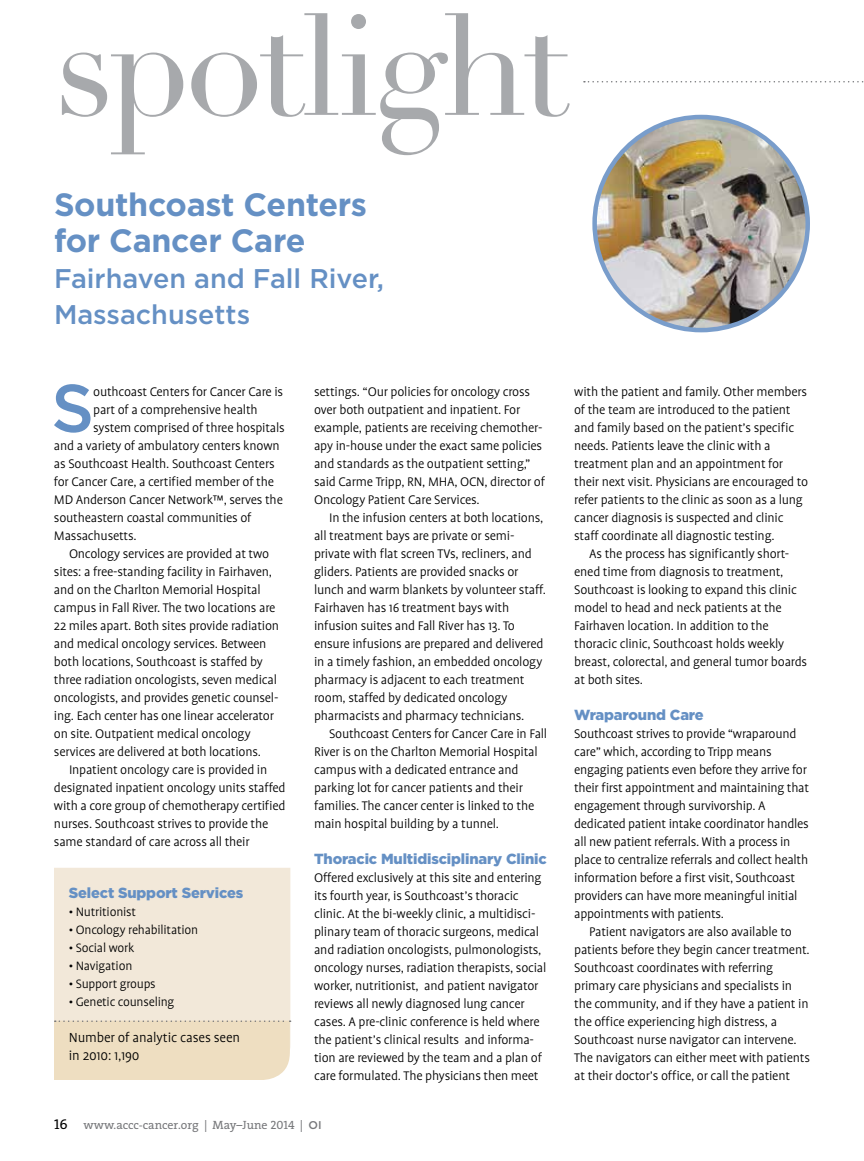
<style>
.page{position:relative;width:864px;height:1161px;background:#fff}
.page>*{position:absolute;margin:0;border:0;box-sizing:border-box;transform-origin:0 0}
.t1{font:141px "Didot";letter-spacing:-.04em;color:#a7a9ac}
.t2{font:500 67.35px "Gotham HTF";color:#6590c4}
.t3{font:700 32.25px/36px "Gotham HTF";letter-spacing:-.01em;color:#6590c4}
.t4{font:500 27px/36px "Gotham HTF";color:#6590c4}
.t5{font:300 15px/18px "Profile";letter-spacing:-.01em;color:#000}
.t6{font:900 14.7px "Gotham HTF";letter-spacing:-.01em;color:#6590c4}
.t7{font:300 14.25px/18px "Profile";letter-spacing:-.015em;color:#000}
.t8{font:14.25px "The Serif Caps";color:#000}
.t9{font:300 13.8px "Profile";letter-spacing:-.015em;color:#000}
.t10{font:12px "The Serif";color:#77787b}
.s1{font-family:"The Serif Caps"}
.s2{font-family:"Gotham HTF";font-weight:500;font-size:11.25px}
</style>
<div class="page">
<svg style="left:584px;top:81px;width:280px;height:1px"></svg>
<div style="left:54px;top:868px;width:236px;height:152px;background:#f2e8d9"></div>
<div style="left:54px;top:1020px;width:237px;height:60px;background:#eedec1"></div>
<img style="left:595px;top:117px;width:213px;height:213px;border-radius:107px">
<h1 class="t1" style="left:54px;top:-19px;width:517px">spotlight</h1>
<h3 class="t3" style="left:54px;top:185px;width:315px">Southcoast Centers for Cancer Care</h3>
<h3 class="t4" style="left:54px;top:260px;width:332px">Fairhaven and Fall River,<br>Massachusetts</h3>
<h2 class="t2" style="left:51px;top:370px;width:45px">S</h2>
<p class="t7" style="left:93px;top:383px;width:192px">outhcoast Centers for Cancer Care is</p>
<p class="t7" style="left:93px;top:401px;width:166px">part of a comprehensive health</p>
<p class="t7" style="left:93px;top:419px;width:193px">system comprised of three hospitals</p>
<p class="t7" style="left:54px;top:437px;width:227px">and a variety of ambulatory centers known</p>
<p class="t7" style="left:54px;top:455px;width:222px">as Southcoast Health. Southcoast Centers</p>
<p class="t7" style="left:54px;top:473px;width:221px">for Cancer Care, a certified member of the</p>
<p class="t7" style="left:54px;top:491px;width:230px">MD Anderson Cancer Network™, serves the</p>
<p class="t7" style="left:54px;top:509px;width:199px">southeastern coastal communities of</p>
<p class="t7" style="left:54px;top:527px;width:84px">Massachusetts.</p>
<p class="t7" style="left:69px;top:545px;width:202px">Oncology services are provided at two</p>
<p class="t7" style="left:54px;top:563px;width:220px">sites: a free-standing facility in Fairhaven,</p>
<p class="t7" style="left:54px;top:581px;width:208px">and on the Charlton Memorial Hospital</p>
<p class="t7" style="left:54px;top:599px;width:223px">campus in Fall River. The two locations are</p>
<p class="t7" style="left:54px;top:617px;width:227px">22 miles apart. Both sites provide radiation</p>
<p class="t7" style="left:54px;top:635px;width:214px">and medical oncology services. Between</p>
<p class="t7" style="left:54px;top:653px;width:211px">both locations, Southcoast is staffed by</p>
<p class="t7" style="left:54px;top:671px;width:225px">three radiation oncologists, seven medical</p>
<p class="t7" style="left:54px;top:689px;width:226px">oncologists, and provides genetic counsel-</p>
<p class="t7" style="left:54px;top:707px;width:222px">ing. Each center has one linear accelerator</p>
<p class="t7" style="left:54px;top:725px;width:198px">on site. Outpatient medical oncology</p>
<p class="t7" style="left:54px;top:743px;width:209px">services are delivered at both locations.</p>
<p class="t7" style="left:69px;top:761px;width:200px">Inpatient oncology care is provided in</p>
<p class="t7" style="left:54px;top:779px;width:233px">designated inpatient oncology units staffed</p>
<p class="t7" style="left:54px;top:797px;width:233px">with a core group of chemotherapy certified</p>
<p class="t7" style="left:54px;top:815px;width:216px">nurses. Southcoast strives to provide the</p>
<p class="t7" style="left:54px;top:833px;width:197px">same standard of care across all their</p>
<p class="t6" style="left:69px;top:884px;width:176px">Select Support Services</p>
<p class="t9" style="left:69px;top:905px;width:69px">• Nutritionist</p>
<p class="t9" style="left:69px;top:923px;width:131px">• Oncology rehabilitation</p>
<p class="t9" style="left:69px;top:941px;width:67px">• Social work</p>
<p class="t9" style="left:69px;top:959px;width:65px">• Navigation</p>
<p class="t9" style="left:69px;top:977px;width:89px">• Support groups</p>
<p class="t9" style="left:69px;top:995px;width:107px">• Genetic counseling</p>
<p class="t5" style="left:69px;top:1028px;width:173px">Number of analytic cases seen in 2010: 1,190</p>
<p class="t7" style="left:314px;top:383px;width:232px">settings. “Our policies for oncology cross over both outpatient and inpatient. For example, patients are receiving chemother&shy;apy in-house under the exact same policies and standards as the outpatient setting,” said Carme Tripp, RN, MHA, OCN, director of Oncology Patient Care Services.</p>
<p class="t7" style="left:314px;top:509px;width:233px;text-indent:15px">In the infusion centers at both locations, all treatment bays are private or semi&shy;private with flat screen TVs, recliners, and gliders. Patients are provided snacks or lunch and warm blankets by volunteer staff.<br>Fairhaven has 16 treatment bays with infusion suites and Fall River has 13. To ensure infusions are prepared and delivered in a timely fashion, an embedded oncology pharmacy is adjacent to each treatment room, staffed by dedicated oncology pharmacists and pharmacy technicians.</p>
<p class="t7" style="left:314px;top:725px;width:235px;text-indent:15px">Southcoast Centers for Cancer Care in Fall River is on the Charlton Memorial Hospital campus with a dedicated entrance and parking lot for cancer patients and their families. The cancer center is linked to the main hospital building by a tunnel.</p>
<p class="t6" style="left:314px;top:850px;width:234px">Thoracic Multidisciplinary Clinic</p>
<p class="t7" style="left:314px;top:869px;width:234px">Offered exclusively at this site and entering its fourth year, is Southcoast’s thoracic clinic. At the bi-weekly clinic, a multidisci&shy;plinary team of thoracic surgeons, medical and radiation oncologists, pulmonologists, oncology nurses, radiation therapists, social worker, nutritionist, and patient navigator reviews all newly diagnosed lung cancer cases. A pre-clinic conference is held where the patient’s clinical results and informa&shy;tion are reviewed by the team and a plan of care formulated. The physicians then meet</p>
<p class="t8" style="left:54px;top:1112px;width:15px">16</p>
<p class="t10" style="left:83px;top:1115px;width:240px">www.accc-cancer.org | May–June <span class="s1">2014</span> | <span class="s2">OI</span></p>
<p class="t7" style="left:574px;top:383px;width:236px">with the patient and family. Other members of the team are introduced to the patient and family based on the patient’s specific needs. Patients leave the clinic with a treatment plan and an appointment for their next visit. Physicians are encouraged to refer patients to the clinic as soon as a lung cancer diagnosis is suspected and clinic staff coordinate all diagnostic testing.</p>
<p class="t7" style="left:574px;top:545px;width:235px;text-indent:15px">As the process has significantly short&shy;ened time from diagnosis to treatment, Southcoast is looking to expand this clinic model to head and neck patients at the Fairhaven location. In addition to the thoracic clinic, Southcoast holds weekly breast, colorectal, and general tumor boards at both sites.</p>
<p class="t6" style="left:574px;top:706px;width:131px">Wraparound Care</p>
<p class="t7" style="left:574px;top:725px;width:236px">Southcoast strives to provide “wraparound care” which, according to Tripp means engaging patients even before they arrive for their first appointment and maintaining that engagement through survivorship. A dedicated patient intake coordinator handles all new patient referrals. With a process in place to centralize referrals and collect health information before a first visit, Southcoast providers can have more meaningful initial appointments with patients.</p>
<p class="t7" style="left:574px;top:923px;width:237px;text-indent:15px">Patient navigators are also available to patients before they begin cancer treatment.<br>Southcoast coordinates with referring primary care physicians and specialists in the community, and if they have a patient in the office experiencing high distress, a Southcoast nurse navigator can intervene.<br>The navigators can either meet with patients at their doctor’s office, or call the patient</p>
</div>
